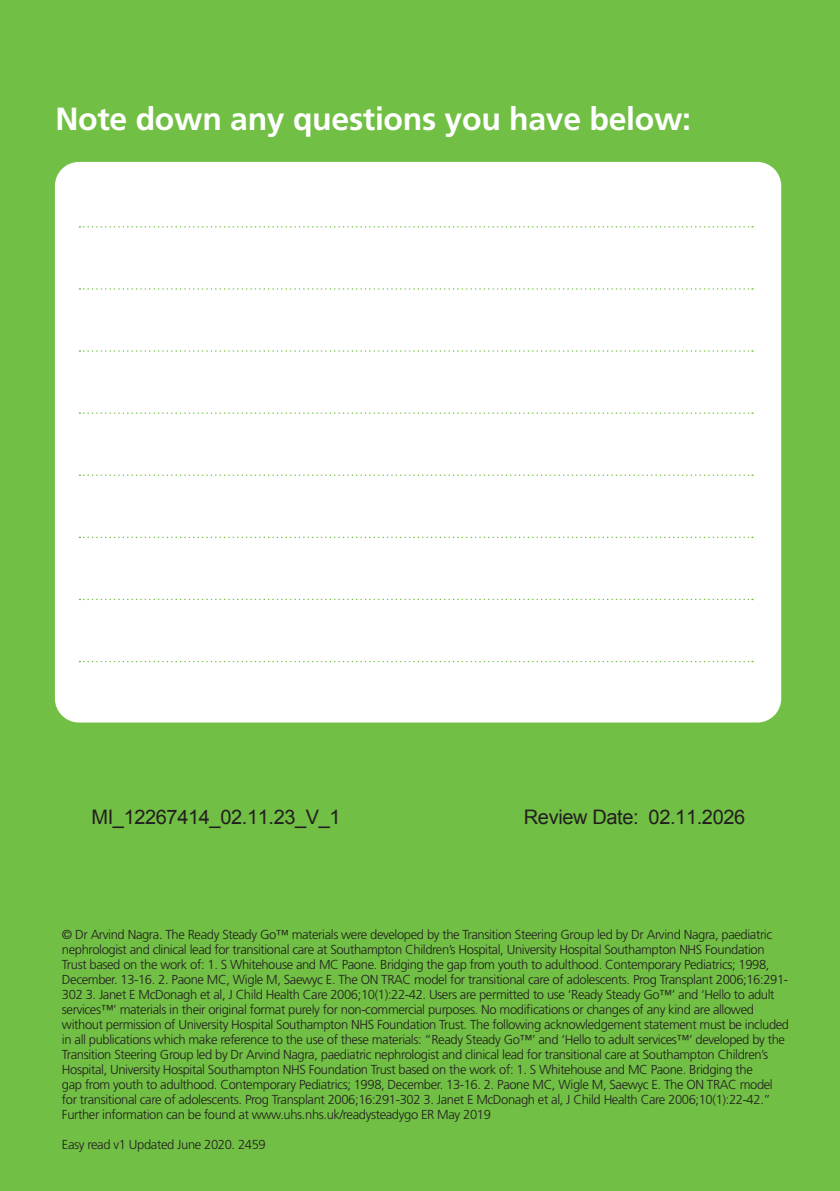
<style>
.page{position:relative;width:840px;height:1191px;background:#fff}
.page>*{position:absolute;margin:0;border:0;box-sizing:border-box;transform-origin:0 0}
.t1{font:700 32px "Frutiger";letter-spacing:-.01em;color:#fff}
.t2{font:20px "Arial";letter-spacing:-.02em;color:#231f20}
.t3{font:300 13px/15px "Frutiger";letter-spacing:-.03em;color:#231f20}
</style>
<div class="page">
<div style="left:0;top:0;width:839px;height:1191px;background:#71bf44"></div>
<div style="left:55px;top:162px;width:725px;height:560px;background:#fff;border-radius:24px"></div>
<svg style="left:79px;top:226px;width:673px;height:1px"></svg>
<svg style="left:79px;top:350px;width:673px;height:2px"></svg>
<svg style="left:79px;top:474px;width:673px;height:2px"></svg>
<svg style="left:79px;top:599px;width:673px;height:1px"></svg>
<svg style="left:79px;top:288px;width:673px;height:2px"></svg>
<svg style="left:79px;top:412px;width:673px;height:2px"></svg>
<svg style="left:79px;top:536px;width:673px;height:2px"></svg>
<svg style="left:79px;top:661px;width:673px;height:1px"></svg>
<h1 class="t1" style="left:55px;top:100px;width:637px">Note down any questions you have below:</h1>
<h2 class="t2" style="left:91px;top:803px;width:250px">MI_12267414_02.11.23_V_1</h2>
<h2 class="t2" style="left:523px;top:803px;width:223px">Review Date: 02.11.2026</h2>
<p class="t3" style="left:62px;top:926px;width:728px">© Dr Arvind Nagra. The Ready Steady Go™ materials were developed by the Transition Steering Group led by Dr Arvind Nagra, paediatric nephrologist and clinical lead for transitional care at Southampton Children’s Hospital, University Hospital Southampton NHS Foundation Trust based on the work of: 1. S Whitehouse and MC Paone. Bridging the gap from youth to adulthood. Contemporary Pediatrics; 1998, December. 13-16. 2. Paone MC, Wigle M, Saewyc E. The ON TRAC model for transitional care of adolescents. Prog Transplant 2006;16:291- 302 3. Janet E McDonagh et al, J Child Health Care 2006;10(1):22-42. Users are permitted to use ‘Ready Steady Go™’ and ‘Hello to adult services™’ materials in their original format purely for non-commercial purposes. No modifications or changes of any kind are allowed without permission of University Hospital Southampton NHS Foundation Trust. The following acknowledgement statement must be included in all publications which make reference to the use of these materials: “Ready Steady Go™’ and ‘Hello to adult services™’ developed by the Transition Steering Group led by Dr Arvind Nagra, paediatric nephrologist and clinical lead for transitional care at Southampton Children’s Hospital, University Hospital Southampton NHS Foundation Trust based on the work of: 1. S Whitehouse and MC Paone. Bridging the<br>gap from youth to adulthood. Contemporary Pediatrics; 1998, December. 13-16. 2. Paone MC, Wigle M, Saewyc E. The ON TRAC model for transitional care of adolescents. Prog Transplant 2006;16:291-302 3. Janet E McDonagh et al, J Child Health Care 2006;10(1):22-42.” Further information can be found at www.uhs.nhs.uk/readysteadygo ER May 2019</p>
<p class="t3" style="left:62px;top:1136px;width:205px">Easy read v1 Updated June 2020. 2459</p>
</div>
